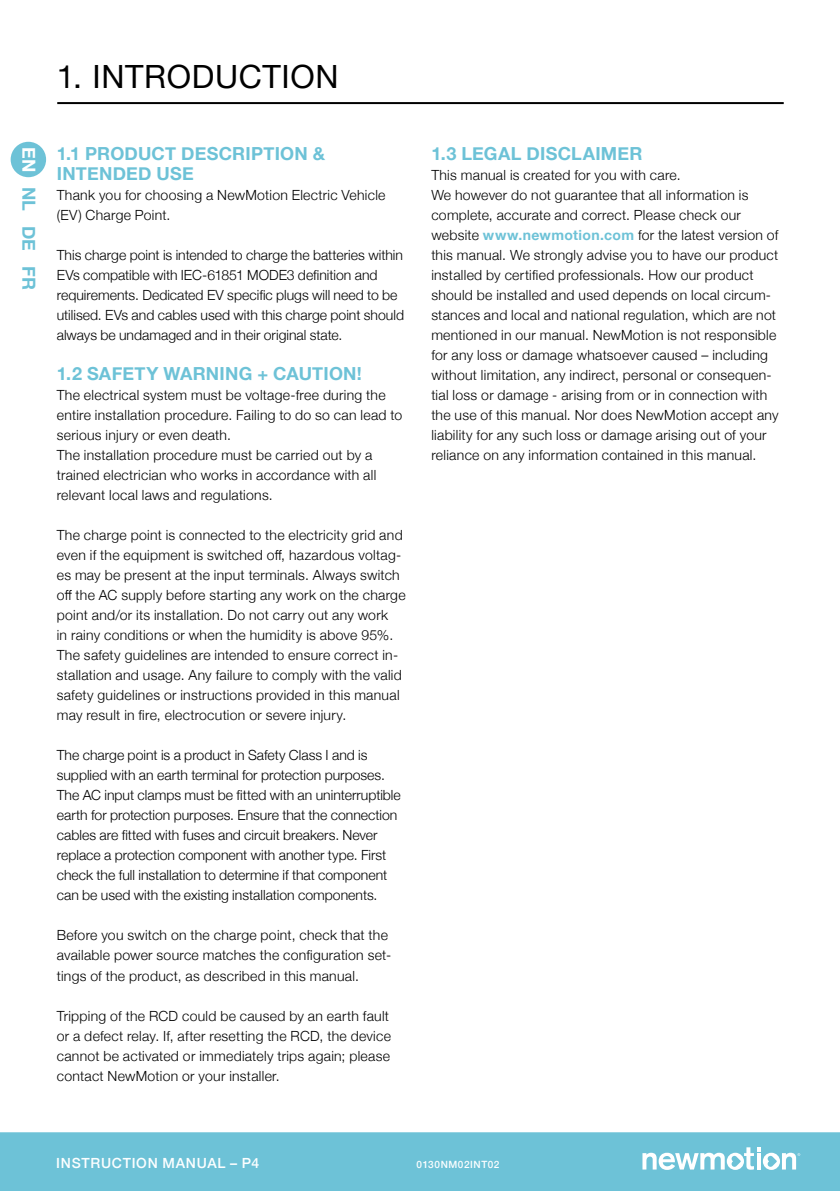
<style>
.page{position:relative;width:840px;height:1191px;background:#fff}
.page>*{position:absolute;margin:0;border:0;box-sizing:border-box;transform-origin:0 0}
.t1{font:32px "Helvetica Neue";letter-spacing:.02em;color:#000}
.t2{font:700 18px/20px "Helvetica Neue";letter-spacing:.015em;color:#6dc2d7}
.t3{font:300 14px/20px "Helvetica Neue";letter-spacing:.02em;color:#000}
.t4{font:300 14px/20px "Helvetica Neue";color:#000}
.t5{font:500 14px "Helvetica Neue";letter-spacing:.05em;color:#fcfeff}
.t6{font:500 10px "Helvetica Neue";letter-spacing:.055em;color:#fcfeff}
.s1{color:#fff}
.s2{font-weight:700;color:#6dc2d7}
</style>
<div class="page">
<div style="left:0;top:1132px;width:839px;height:59px;background:#6dc2d7"></div>
<svg style="left:642px;top:1147px;width:157px;height:22px"></svg>
<hr style="left:57px;top:102px;width:726px;height:2px;background:#000">
<div style="left:11px;top:142px;width:35px;height:35px;background:#6dc2d7;border-radius:50%"></div>
<h1 class="t1" style="left:57px;top:54px;width:283px">1. INTRODUCTION</h1>
<p class="t2" style="left:38px;top:147px;width:144px;rotate:90deg"><span class="s1">EN</span> NL DE FR</p>
<p class="t2" style="left:57px;top:144px;width:270px">1.1 PRODUCT DESCRIPTION &amp;<br>INTENDED USE</p>
<p class="t3" style="left:57px;top:184px;width:330px">Thank you for choosing a NewMotion Electric Vehicle (EV) Charge Point.</p>
<p class="t4" style="left:57px;top:244px;width:348px">This charge point is intended to charge the batteries within EVs compatible with IEC-61851 MODE3 definition and requirements. Dedicated EV specific plugs will need to be utilised. EVs and cables used with this charge point should always be undamaged and in their original state.</p>
<p class="t2" style="left:57px;top:364px;width:306px">1.2 SAFETY WARNING + CAUTION!</p>
<p class="t3" style="left:57px;top:384px;width:347px">The electrical system must be voltage-free during the entire installation procedure. Failing to do so can lead to serious injury or even death.<br>The installation procedure must be carried out by a trained electrician who works in accordance with all relevant local laws and regulations.</p>
<p class="t3" style="left:57px;top:524px;width:350px">The charge point is connected to the electricity grid and even if the equipment is switched off, hazardous voltag&shy;es may be present at the input terminals. Always switch off the AC supply before starting any work on the charge point and/or its installation. Do not carry out any work<br>in rainy conditions or when the humidity is above 95%.<br>The safety guidelines are intended to ensure correct in&shy;stallation and usage. Any failure to comply with the valid safety guidelines or instructions provided in this manual may result in fire, electrocution or severe injury.</p>
<p class="t4" style="left:57px;top:744px;width:345px">The charge point is a product in Safety Class I and is supplied with an earth terminal for protection purposes.<br>The AC input clamps must be fitted with an uninterruptible earth for protection purposes. Ensure that the connection cables are fitted with fuses and circuit breakers. Never replace a protection component with another type. First check the full installation to determine if that component can be used with the existing installation components.</p>
<p class="t3" style="left:57px;top:924px;width:336px">Before you switch on the charge point, check that the available power source matches the configuration set&shy;tings of the product, as described in this manual.</p>
<p class="t3" style="left:57px;top:1004px;width:335px">Tripping of the RCD could be caused by an earth fault or a defect relay. If, after resetting the RCD, the device cannot be activated or immediately trips again; please contact NewMotion or your installer.</p>
<p class="t2" style="left:431px;top:144px;width:213px">1.3 LEGAL DISCLAIMER</p>
<p class="t3" style="left:431px;top:164px;width:348px">This manual is created for you with care.<br>We however do not guarantee that all information is complete, accurate and correct. Please check our website <span class="s2">www.newmotion.com</span> for the latest version of this manual. We strongly advise you to have our product installed by certified professionals. How our product should be installed and used depends on local circum&shy;stances and local and national regulation, which are not mentioned in our manual. NewMotion is not responsible for any loss or damage whatsoever caused – including without limitation, any indirect, personal or consequen&shy;tial loss or damage - arising from or in connection with the use of this manual. Nor does NewMotion accept any liability for any such loss or damage arising out of your reliance on any information contained in this manual.</p>
<p class="t5" style="left:56px;top:1152px;width:204px">INSTRUCTION MANUAL – P4</p>
<p class="t6" style="left:416px;top:1156px;width:84px">0130NM02INT02</p>
</div>
